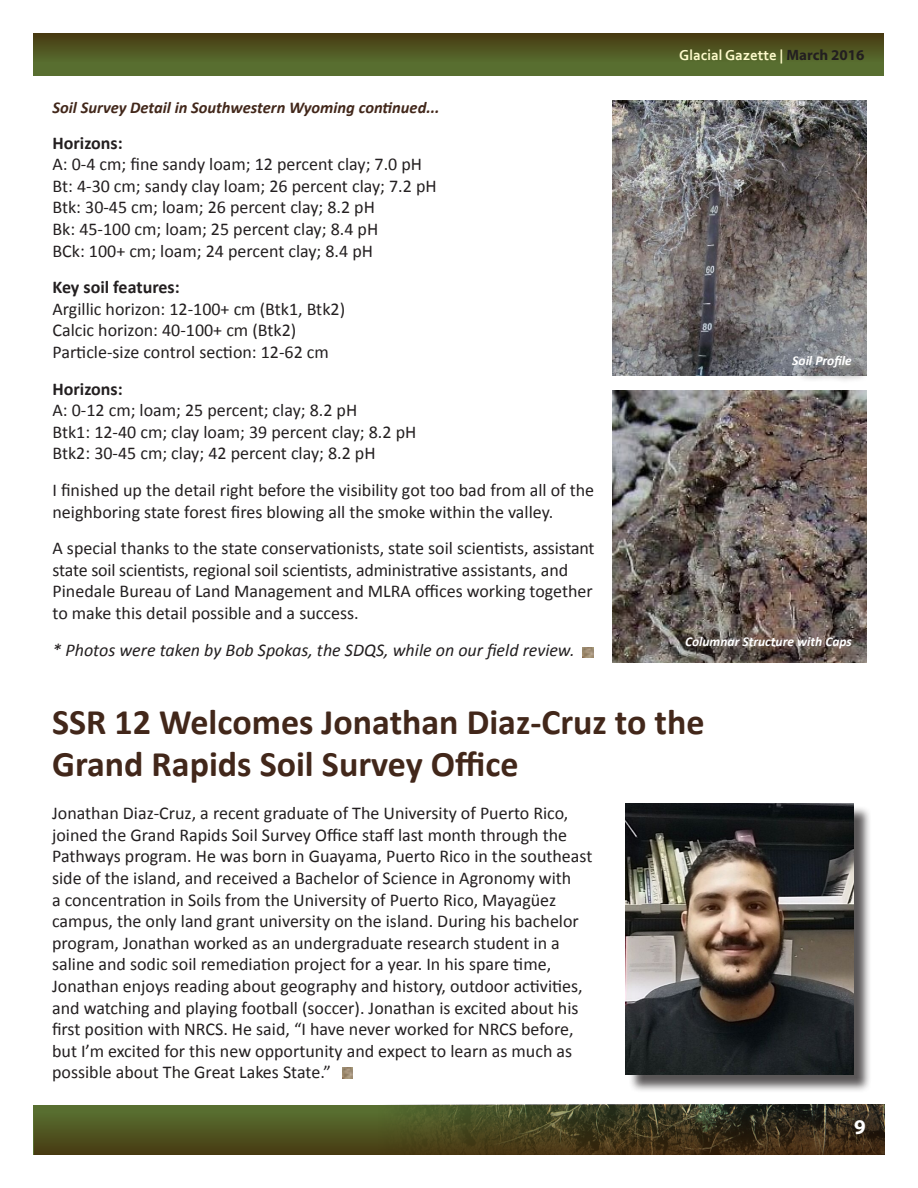
<style>
.page{position:relative;width:918px;height:1188px;background:#fff}
.page>*{position:absolute;margin:0;border:0;box-sizing:border-box;transform-origin:0 0}
.Article_Title{font:700 36px/42px "Calibri";color:#42271a}
.t1{font:700 21px "Myriad Pro";color:#fff}
.t2{font:18px/21.6px "Calibri";color:#231f20}
.t3{font:italic 18px "Calibri";color:#231f20}
.t4{font:700 18px "Calibri";color:#231f20}
.Article_Title-2{font:italic 700 16.5px "Calibri";color:#42271a}
.t5{font:700 15px "Corbel";color:#fffbcc}
.t6{font:italic 700 13.5px "Calibri";color:#fff}
.s1{font-family:"Myriad Pro";color:#231f20}
</style>
<div class="page">
<div style="left:34px;top:34px;width:850px;height:42px;background:#586e30"></div>
<div style="left:34px;top:1105px;width:850px;height:49px;background:#586e30"></div>
<img style="left:405px;top:1105px;width:479px;height:7px">
<div style="left:34px;top:34px;width:850px;height:28px;background:linear-gradient(to bottom,#473a11,#566a2d)"></div>
<svg style="left:34px;top:1112px;width:851px;height:42px;background:#47441e"></svg>
<svg style="left:583px;top:647px;width:10px;height:11px"></svg>
<img style="left:613px;top:100px;width:253px;height:275px">
<div style="left:796px;top:358px;width:74px;height:27px;background:#231f20;opacity:.75"></div>
<img style="left:613px;top:390px;width:253px;height:272px">
<div style="left:688px;top:640px;width:182px;height:26px;background:#231f20;opacity:.75"></div>
<div style="left:628px;top:806px;width:244px;height:287px;background:#231f20;opacity:.75"></div>
<img style="left:626px;top:803px;width:227px;height:272px">
<svg style="left:342px;top:1068px;width:10px;height:10px"></svg>
<p class="Article_Title-2" style="left:52px;top:97px;width:389px">Soil Survey Detail in Southwestern Wyoming continued...</p>
<p class="t4" style="left:52px;top:131px;width:72px">Horizons:</p>
<p class="t2" style="left:52px;top:153px;width:371px">A: 0-4 cm; fine sandy loam; 12 percent clay; 7.0 pH</p>
<p class="t2" style="left:52px;top:175px;width:386px">Bt: 4-30 cm; sandy clay loam; 26 percent clay; 7.2 pH</p>
<p class="t2" style="left:52px;top:197px;width:324px">Btk: 30-45 cm; loam; 26 percent clay; 8.2 pH</p>
<p class="t2" style="left:52px;top:218px;width:327px">Bk: 45-100 cm; loam; 25 percent clay; 8.4 pH</p>
<p class="t2" style="left:52px;top:240px;width:322px">BCk: 100+ cm; loam; 24 percent clay; 8.4 pH</p>
<p class="t4" style="left:52px;top:276px;width:129px">Key soil features:</p>
<p class="t2" style="left:52px;top:298px;width:294px">Argillic horizon: 12-100+ cm (Btk1, Btk2)</p>
<p class="t2" style="left:52px;top:320px;width:245px">Calcic horizon: 40-100+ cm (Btk2)</p>
<p class="t2" style="left:52px;top:341px;width:278px">Particle-size control section: 12-62 cm</p>
<p class="t4" style="left:52px;top:377px;width:72px">Horizons:</p>
<p class="t2" style="left:52px;top:399px;width:306px">A: 0-12 cm; loam; 25 percent; clay; 8.2 pH</p>
<p class="t2" style="left:52px;top:421px;width:365px">Btk1: 12-40 cm; clay loam; 39 percent clay; 8.2 pH</p>
<p class="t2" style="left:52px;top:443px;width:325px">Btk2: 30-45 cm; clay; 42 percent clay; 8.2 pH</p>
<p class="t2" style="left:52px;top:479px;width:543px">I finished up the detail right before the visibility got too bad from all of the neighboring state forest fires blowing all the smoke within the valley.</p>
<p class="t2" style="left:52px;top:537px;width:544px">A special thanks to the state conservationists, state soil scientists, assistant state soil scientists, regional soil scientists, administrative assistants, and Pinedale Bureau of Land Management and MLRA offices working together to make this detail possible and a success.</p>
<p class="t3" style="left:52px;top:637px;width:524px">* Photos were taken by Bob Spokas, the SDQS, while on our field review.</p>
<p class="t5" style="left:679px;top:46px;width:187px">Glacial Gazette | <span class="s1">March 2016</span></p>
<p class="t6" style="left:792px;top:352px;width:61px">Soil Profile</p>
<p class="t6" style="left:685px;top:633px;width:168px">Columnar Structure with Caps</p>
<p class="Article_Title" style="left:52px;top:701px;width:654px">SSR 12 Welcomes Jonathan Diaz-Cruz to the<br>Grand Rapids Soil Survey Office</p>
<p class="t2" style="left:52px;top:803px;width:542px">Jonathan Diaz-Cruz, a recent graduate of The University of Puerto Rico, joined the Grand Rapids Soil Survey Office staff last month through the Pathways program. He was born in Guayama, Puerto Rico in the southeast side of the island, and received a Bachelor of Science in Agronomy with<br>a concentration in Soils from the University of Puerto Rico, Mayagüez campus, the only land grant university on the island. During his bachelor program, Jonathan worked as an undergraduate research student in a saline and sodic soil remediation project for a year. In his spare time, Jonathan enjoys reading about geography and history, outdoor activities, and watching and playing football (soccer). Jonathan is excited about his first position with NRCS. He said, “I have never worked for NRCS before, but I’m excited for this new opportunity and expect to learn as much as possible about The Great Lakes State.”</p>
<p class="t1" style="left:854px;top:1113px;width:13px">9</p>
</div>
